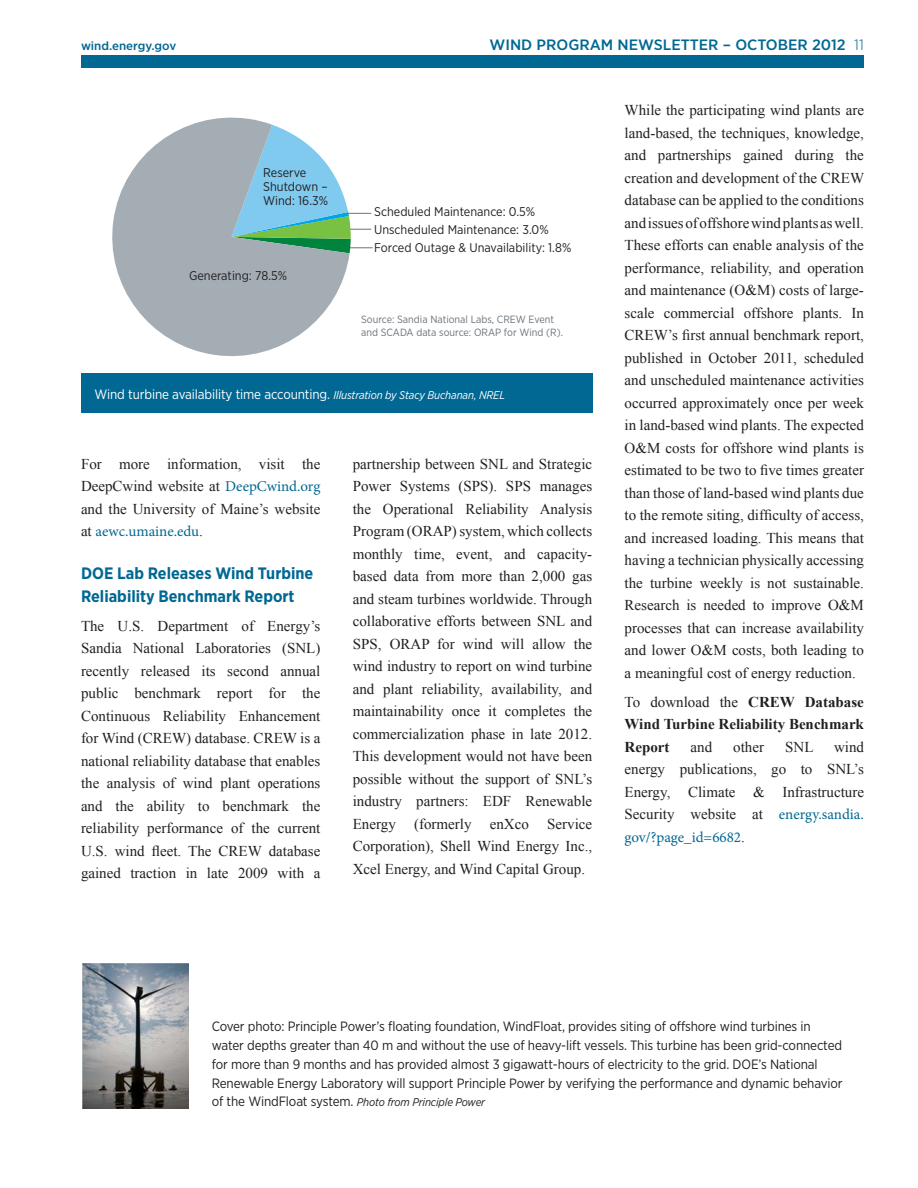
<style>
.page{position:relative;width:918px;height:1188px;background:#fff}
.page>*{position:absolute;margin:0;border:0;box-sizing:border-box;transform-origin:0 0}
.headline_2{font:700 16.5px/22.5px "Gotham Narrow";color:#006893}
.body_text{font:15px/22.5px "Times New Roman";color:#231f20;text-align:justify}
.body_text-2{font:700 15px/22.5px "Times New Roman";color:#231f20;text-align:justify}
.t1{font:500 15px "Gotham Narrow";color:#006893;scale:1.1 1}
.t2{font:13.5px/18.8px "Gotham Narrow";letter-spacing:-.01em;color:#231f20}
.t3{font:13.5px "Gotham Narrow";letter-spacing:-.01em;color:#fff}
.t4{font:12.6px/14.1px "Gotham Narrow";color:#231f20}
.t5{font:500 12px "Gotham Narrow";color:#006893;scale:1.1 1}
.t6{font:italic 11.25px "Gotham Narrow";letter-spacing:-.01em;color:#231f20}
.source{font:10.5px/13.5px "Gotham Narrow";color:#6a747b}
.s1{font-weight:300}
.s2{font-style:italic;font-size:11.25px}
.s3{font-family:"Minion Pro";color:#006893}
.s4{font-weight:400}
.s5{font-style:normal;font-size:13.5px}
</style>
<div class="page">
<div style="left:81px;top:55px;width:783px;height:13px;background:#006893"></div>
<svg style="left:350px;top:212px;width:23px;height:38px"></svg>
<svg style="left:112px;top:117px;width:238px;height:240px;fill:#a4adb4"></svg>
<div style="left:81px;top:374px;width:511px;height:39px;background:#006893"></div>
<img style="left:82px;top:964px;width:107px;height:145px">
<p class="t5" style="left:81px;top:38px;width:88px">wind.energy.gov</p>
<p class="t1" style="left:490px;top:35px;width:342px">WIND PROGRAM NEWSLETTER – OCTOBER 2012 <span class="s1">11</span></p>
<p class="t4" style="left:263px;top:165px;width:66px">Reserve<br>Shutdown –<br>Wind: 16.3%</p>
<p class="t4" style="left:189px;top:268px;width:100px">Generating: 78.5%</p>
<p class="t4" style="left:374px;top:204px;width:163px">Scheduled Maintenance: 0.5%</p>
<p class="t4" style="left:374px;top:222px;width:176px">Unscheduled Maintenance: 3.0%</p>
<p class="t4" style="left:374px;top:240px;width:199px">Forced Outage &amp; Unavailability: 1.8%</p>
<p class="source" style="left:361px;top:312px;width:203px">Source: Sandia National Labs, CREW Event and SCADA data source: ORAP for Wind (R).</p>
<p class="t3" style="left:94px;top:386px;width:412px">Wind turbine availability time accounting. <span class="s2">Illustration by Stacy Buchanan, NREL</span></p>
<p class="body_text" style="left:81px;top:452px;width:241px">For more information, visit the DeepCwind website at <span class="s3">DeepCwind.org </span>and the University of Maine’s website at <span class="s3">aewc.umaine.edu</span>.</p>
<p class="headline_2" style="left:81px;top:562px;width:234px">DOE Lab Releases Wind Turbine<br>Reliability Benchmark Report</p>
<p class="body_text" style="left:81px;top:614px;width:241px">The U.S. Department of Energy’s Sandia National Laboratories (SNL) recently released its second annual public benchmark report for the Continuous Reliability Enhancement for Wind (CREW) database. CREW is a national reliability database that enables the analysis of wind plant operations and the ability to benchmark the reliability performance of the current U.S. wind fleet. The CREW database gained traction in late 2009 with a</p>
<p class="body_text" style="left:353px;top:452px;width:241px">partnership between SNL and Strategic Power Systems (SPS). SPS manages the Operational Reliability Analysis Program (ORAP) system, which collects monthly time, event, and capacity&shy;based data from more than 2,000 gas and steam turbines worldwide. Through collaborative efforts between SNL and SPS, ORAP for wind will allow the wind industry to report on wind turbine and plant reliability, availability, and maintainability once it completes the commercialization phase in late 2012.<br>This development would not have been possible without the support of SNL’s industry partners: EDF Renewable Energy (formerly enXco Service Corporation), Shell Wind Energy Inc., Xcel Energy, and Wind Capital Group.</p>
<p class="body_text" style="left:625px;top:99px;width:241px">While the participating wind plants are land-based, the techniques, knowledge, and partnerships gained during the creation and development of the CREW database can be applied to the conditions and issues of offshore wind plants as well.<br>These efforts can enable analysis of the performance, reliability, and operation and maintenance (O&amp;M) costs of large&shy;scale commercial offshore plants. In CREW’s first annual benchmark report, published in October 2011, scheduled and unscheduled maintenance activities occurred approximately once per week in land-based wind plants. The expected O&amp;M costs for offshore wind plants is estimated to be two to five times greater than those of land-based wind plants due to the remote siting, difficulty of access, and increased loading. This means that having a technician physically accessing the turbine weekly is not sustainable.<br>Research is needed to improve O&amp;M processes that can increase availability and lower O&amp;M costs, both leading to a meaningful cost of energy reduction.</p>
<p class="body_text-2" style="left:625px;top:690px;width:241px"><span class="s4">To download the</span> CREW Database Wind Turbine Reliability Benchmark Report</p>
<p class="body_text" style="left:625px;top:735px;width:241px;text-indent:209px">wind energy publications, go to SNL’s Energy, Climate &amp; Infrastructure Security website at <span class="s3">energy.sandia. gov/?page_id=6682</span>.</p>
<p class="body_text" style="left:691px;top:735px;width:23px">and</p>
<p class="body_text" style="left:733px;top:735px;width:32px">other</p>
<p class="body_text" style="left:785px;top:735px;width:30px">SNL</p>
<p class="t2" style="left:212px;top:1017px;width:632px">Cover photo: Principle Power’s floating foundation, WindFloat, provides siting of offshore wind turbines in water depths greater than 40 m and without the use of heavy-lift vessels. This turbine has been grid-connected for more than 9 months and has provided almost 3 gigawatt-hours of electricity to the grid. DOE’s National Renewable Energy Laboratory will support Principle Power by verifying the performance and dynamic behavior</p>
<p class="t6" style="left:212px;top:1095px;width:275px"><span class="s5">of the WindFloat system.</span> Photo from Principle Power</p>
</div>
